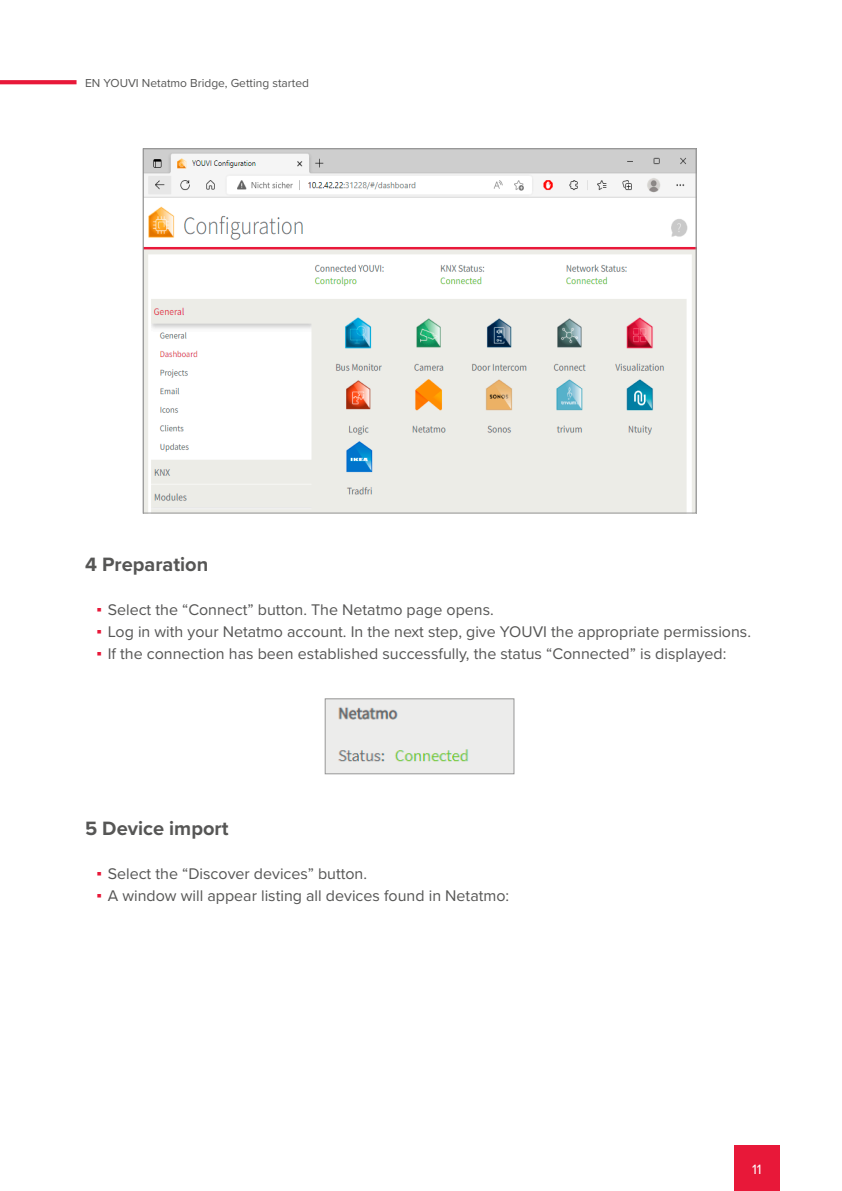
<style>
.page{position:relative;width:842px;height:1191px;background:#fff}
.page>*{position:absolute;margin:0;border:0;box-sizing:border-box;transform-origin:0 0}
.Überschrift_Ebene_1{font:700 20px "Proxima Nova";color:#565655}
.t1{font:16px "Proxima Nova";color:#565655}
.t2{font:14px "Proxima Nova";color:#fff}
.t3{font:12px "Proxima Nova";color:#565655}
.s1{font-family:"Verdana";color:#e81839}
</style>
<div class="page">
<div style="left:734px;top:1145px;width:46px;height:46px;background:#e81839"></div>
<svg style="left:0;top:80px;width:77px;height:4px"></svg>
<img style="left:145px;top:151px;width:549px;height:360px">
<img style="left:327px;top:700px;width:185px;height:72px">
<div style="left:325px;top:698px;width:189px;height:76px;border:1px solid #979797"></div>
<p class="t3" style="left:85px;top:74px;width:225px">EN YOUVI Netatmo Bridge, Getting started</p>
<p class="Überschrift_Ebene_1" style="left:85px;top:549px;width:125px">4 Preparation</p>
<p class="t1" style="left:96px;top:597px;width:399px"><span class="s1">▪</span> Select the “Connect” button. The Netatmo page opens.</p>
<p class="t1" style="left:96px;top:619px;width:656px"><span class="s1">▪</span> Log in with your Netatmo account. In the next step, give YOUVI the appropriate permissions.</p>
<p class="t1" style="left:96px;top:641px;width:632px"><span class="s1">▪</span> If the connection has been established successfully, the status “Connected” is displayed:</p>
<p class="Überschrift_Ebene_1" style="left:85px;top:813px;width:145px">5 Device import</p>
<p class="t1" style="left:96px;top:861px;width:272px"><span class="s1">▪</span> Select the “Discover devices” button.</p>
<p class="t1" style="left:96px;top:883px;width:414px"><span class="s1">▪</span> A window will appear listing all devices found in Netatmo:</p>
<p class="t2" style="left:752px;top:1159px;width:11px">11</p>
</div>
